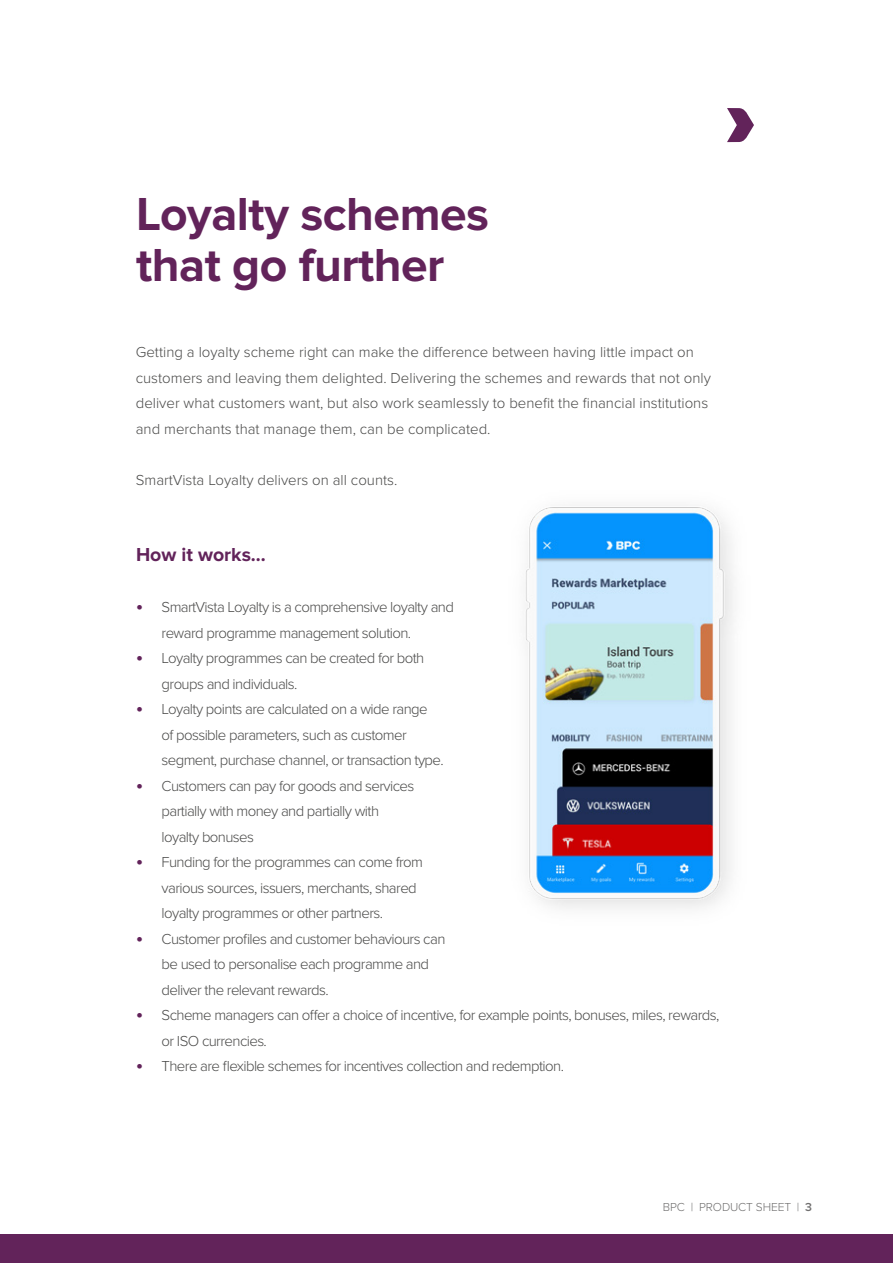
<style>
.page{position:relative;width:893px;height:1263px;background:#fff}
.page>*{position:absolute;margin:0;border:0;box-sizing:border-box;transform-origin:0 0}
.t1{font:700 48px/51px "Proxima Nova";letter-spacing:-.01em;color:#62235a}
.t2{font:700 19.5px "Proxima Nova";color:#62235a}
.t3{font:300 15px/25.5px "Proxima Nova";letter-spacing:-.04em;color:#4a4a49}
.t4{font:300 15px/25.5px "Proxima Nova";color:#4a4a49}
.t5{font:300 12px "Proxima Nova";letter-spacing:-.01em;color:#706f6f}
.s1{font-weight:700;font-size:19.5px;color:#62235a}
.s2{font-weight:600}
</style>
<div class="page">
<div style="left:0;top:1234px;width:893px;height:29px;background:#62235a"></div>
<svg style="left:727px;top:108px;width:27px;height:34px"></svg>
<img style="left:525px;top:507px;width:209px;height:402px">
<h1 class="t1" style="left:136px;top:189px;width:354px">Loyalty schemes that go further</h1>
<p class="t4" style="left:136px;top:339px;width:577px">Getting a loyalty scheme right can make the difference between having little impact on customers and leaving them delighted. Delivering the schemes and rewards that not only deliver what customers want, but also work seamlessly to benefit the financial institutions and merchants that manage them, can be complicated.</p>
<p class="t4" style="left:136px;top:466px;width:263px">SmartVista Loyalty delivers on all counts.</p>
<h2 class="t2" style="left:136px;top:543px;width:131px">How it works…</h2>
<p class="t3" style="left:162px;top:594px;width:294px;text-indent:-26px"><span class="s1">•</span> SmartVista Loyalty is a comprehensive loyalty and reward programme management solution.</p>
<p class="t3" style="left:162px;top:645px;width:264px;text-indent:-26px"><span class="s1">•</span> Loyalty programmes can be created for both groups and individuals.</p>
<p class="t3" style="left:162px;top:696px;width:284px;text-indent:-26px"><span class="s1">•</span> Loyalty points are calculated on a wide range<br>of possible parameters, such as customer segment, purchase channel, or transaction type.</p>
<p class="t3" style="left:162px;top:772px;width:254px;text-indent:-26px"><span class="s1">•</span> Customers can pay for goods and services partially with money and partially with loyalty bonuses</p>
<p class="t3" style="left:162px;top:849px;width:263px;text-indent:-26px"><span class="s1">•</span> Funding for the programmes can come from various sources, issuers, merchants, shared loyalty programmes or other partners.</p>
<p class="t3" style="left:162px;top:925px;width:285px;text-indent:-26px"><span class="s1">•</span> Customer profiles and customer behaviours can be used to personalise each programme and deliver the relevant rewards.</p>
<p class="t3" style="left:162px;top:1002px;width:559px;text-indent:-26px"><span class="s1">•</span> Scheme managers can offer a choice of incentive, for example points, bonuses, miles, rewards, or ISO currencies.</p>
<p class="t3" style="left:136px;top:1053px;width:429px"><span class="s1">•</span> There are flexible schemes for incentives collection and redemption.</p>
<p class="t5" style="left:663px;top:1198px;width:151px">BPC | PRODUCT SHEET | <span class="s2">3</span></p>
</div>
